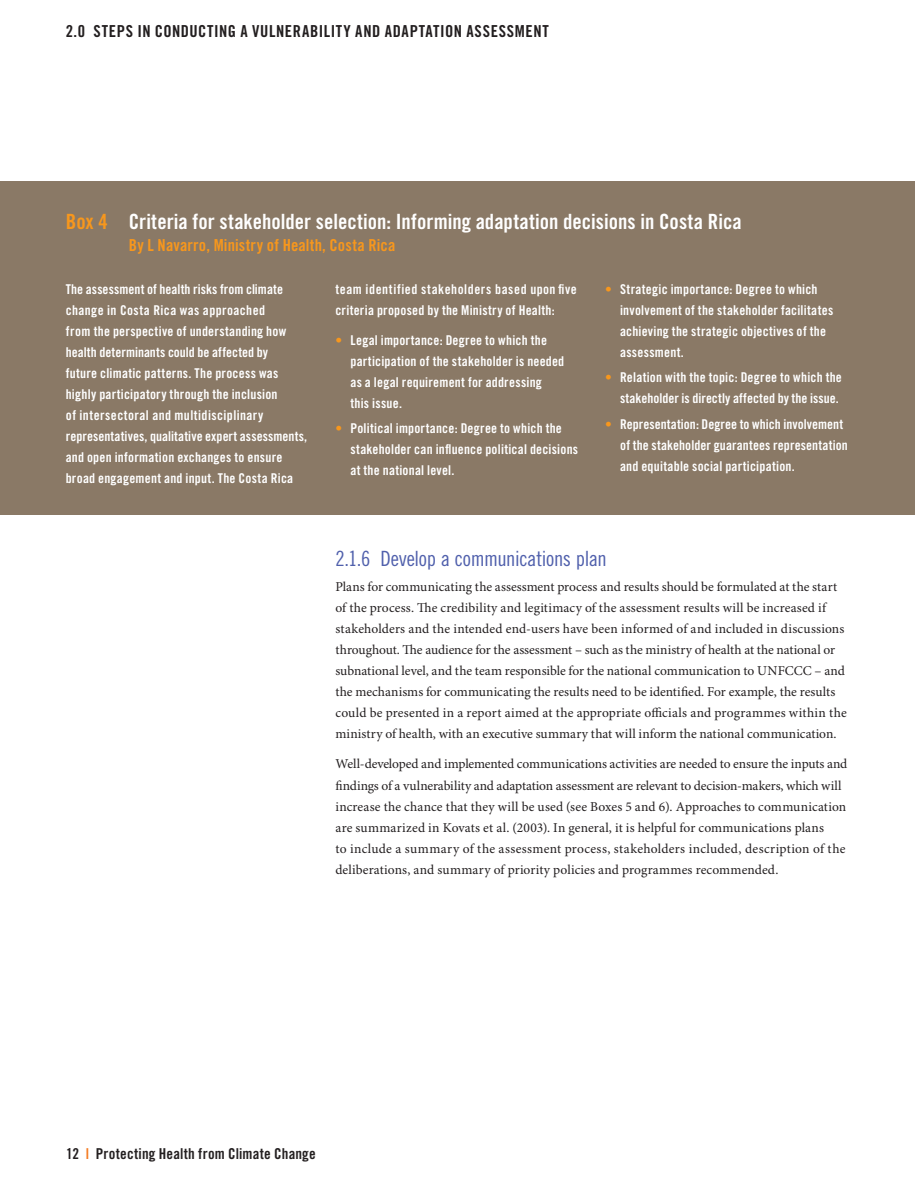
<style>
.page{position:relative;width:915px;height:1185px;background:#fff}
.page>*{position:absolute;margin:0;border:0;box-sizing:border-box;transform-origin:0 0}
.t1{font:21px "Trade Gothic LT Std Bd Cn 20";color:#fff}
.t2{font:21px "Trade Gothic LT Std Cn 18";letter-spacing:-.015em;color:#5060ac}
.t3{font:16.5px "Trade Gothic LT Std Bd Cn 20";letter-spacing:.04em;color:#231f20}
.t4{font:16.5px "Trade Gothic LT Std Bd Cn 20";letter-spacing:.01em;color:#f7971d}
.t5{font:15px "Trade Gothic LT Std Bd Cn 20";letter-spacing:.015em;color:#231f20}
.t6{font:13.5px/21px "Minion Pro";letter-spacing:.005em;color:#231f20}
.t7{font:13.5px/21px "Trade Gothic LT Std Bd Cn 20";letter-spacing:.015em;color:#fff}
.s1{color:#f7971d}
.s2{color:#f47b21}
</style>
<div class="page">
<div style="left:0;top:181px;width:914px;height:333px;background:#8a7966"></div>
<p class="t3" style="left:66px;top:21px;width:463px">2.0 STE PS IN CONDUCTING A VULNE RABILITY AND ADAPTATION ASSESSMENT</p>
<h1 class="t1" style="left:66px;top:209px;width:677px"><span class="s1">Box 4</span> Criteria for stakeholder selection: Informing adaptation decisions in Costa Rica</h1>
<p class="t4" style="left:129px;top:234px;width:268px">By L Navarro, Ministry of Health, Costa Rica</p>
<p class="t7" style="left:66px;top:278px;width:243px">The assessment of health risks from climate change in Costa Rica was approached<br>from the perspective of understanding how health determinants could be affected by<br>future climatic patterns. The process was highly participatory through the inclusion<br>of intersectoral and multidisciplinary representatives, qualitative expert assessments, and open information exchanges to ensure broad engagement and input. The Costa Rica</p>
<p class="t7" style="left:335px;top:278px;width:243px">team identified stakeholders based upon five criteria proposed by the Ministry of Health:</p>
<p class="t7" style="left:620px;top:278px;width:215px;text-indent:-15px"><span class="s1">•</span> Strategic importance: Degree to which involvement of the stakeholder facilitates achieving the strategic objectives of the assessment.</p>
<p class="t7" style="left:605px;top:367px;width:238px;text-align:right"><span class="s1">•</span> Relation with the topic: Degree to which the stakeholder is directly affected by the issue.</p>
<p class="t7" style="left:620px;top:413px;width:229px;text-indent:-15px"><span class="s1">•</span> Representation: Degree to which involvement of the stakeholder guarantees representation and equitable social participation.</p>
<p class="t7" style="left:350px;top:329px;width:215px;text-indent:-15px"><span class="s1">•</span> Legal importance: Degree to which the participation of the stakeholder is needed as a legal requirement for addressing<br>this issue.</p>
<p class="t7" style="left:350px;top:418px;width:229px;text-indent:-15px"><span class="s1">•</span> Political importance: Degree to which the stakeholder can influence political decisions at the national level.</p>
<h1 class="t2" style="left:335px;top:546px;width:273px">2.1.6 Develop a communications plan</h1>
<p class="t6" style="left:335px;top:577px;width:513px">Plans for communicating the assessment process and results should be formulated at the start of the process. The credibility and legitimacy of the assessment results will be increased if stakeholders and the intended end-users have been informed of and included in discussions throughout. The audience for the assessment – such as the ministry of health at the national or subnational level, and the team responsible for the national communication to UNFCCC – and the mechanisms for communicating the results need to be identified. For example, the results could be presented in a report aimed at the appropriate officials and programmes within the ministry of health, with an executive summary that will inform the national communication.</p>
<p class="t6" style="left:335px;top:754px;width:513px">Well-developed and implemented communications activities are needed to ensure the inputs and findings of a vulnerability and adaptation assessment are relevant to decision-makers, which will increase the chance that they will be used (see Boxes 5 and 6). Approaches to communication are summarized in Kovats et al. (2003). In general, it is helpful for communications plans<br>to include a summary of the assessment process, stakeholders included, description of the deliberations, and summary of priority policies and programmes recommended.</p>
<p class="t5" style="left:66px;top:1144px;width:251px">12 <span class="s2">l</span> Protecting Health from Climate Change</p>
</div>
